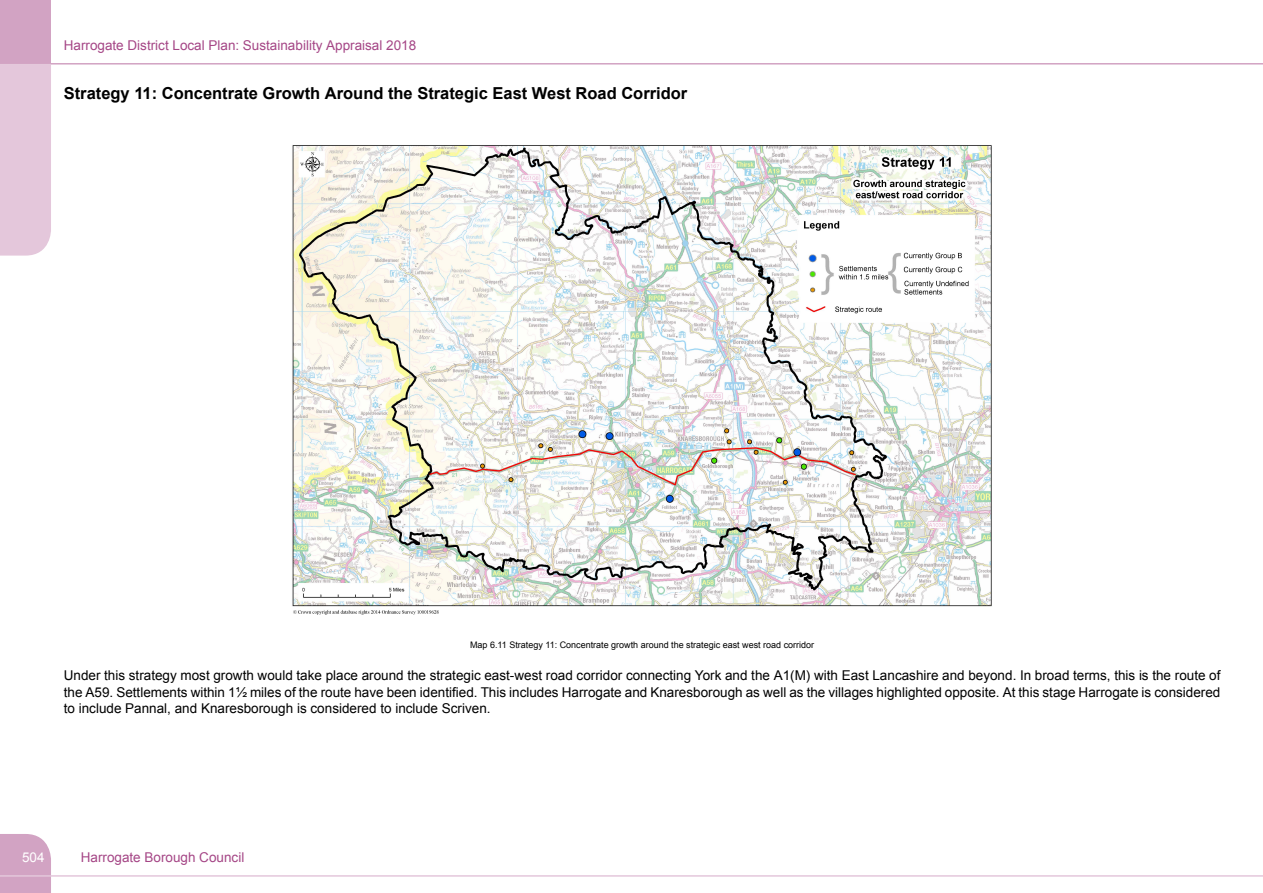
<style>
.page{position:relative;width:1263px;height:893px;background:#fff}
.page>*{position:absolute;margin:0;border:0;box-sizing:border-box;transform-origin:0 0}
.t1{font:700 16.5px "Arial";color:#000}
.t2{font:13.5px/16.2px "Arial";color:#000;text-align:justify}
.t3{font:13.5px "Arial";color:#a54686}
.t4{font:13.5px "Arial";color:#fff}
.t5{font:9px "Arial";color:#000}
</style>
<div class="page">
<img style="left:292px;top:256px;width:700px;height:359px">
<svg style="left:0;top:834px;width:1263px;height:59px"></svg>
<div style="left:0;top:0;width:51px;height:63px;background:#d2a3c3"></div>
<svg style="left:0;top:63px;width:1263px;height:193px"></svg>
<p class="t3" style="left:64px;top:40px;width:354px">Harrogate District Local Plan: Sustainability Appraisal 2018</p>
<p class="t1" style="left:64px;top:87px;width:625px">Strategy 11: Concentrate Growth Around the Strategic East West Road Corridor</p>
<p class="t5" style="left:470px;top:641px;width:346px">Map 6.11 Strategy 11: Concentrate growth around the strategic east west road corridor</p>
<p class="t2" style="left:64px;top:669px;width:1158px">Under this strategy most growth would take place around the strategic east-west road corridor connecting York and the A1(M) with East Lancashire and beyond. In broad terms, this is the route of the A59. Settlements within 1½ miles of the route have been identified. This includes Harrogate and Knaresborough as well as the villages highlighted opposite. At this stage Harrogate is considered to include Pannal, and Knaresborough is considered to include Scriven.</p>
<p class="t4" style="left:22px;top:852px;width:24px">504</p>
<p class="t3" style="left:81px;top:852px;width:165px">Harrogate Borough Council</p>
</div>
